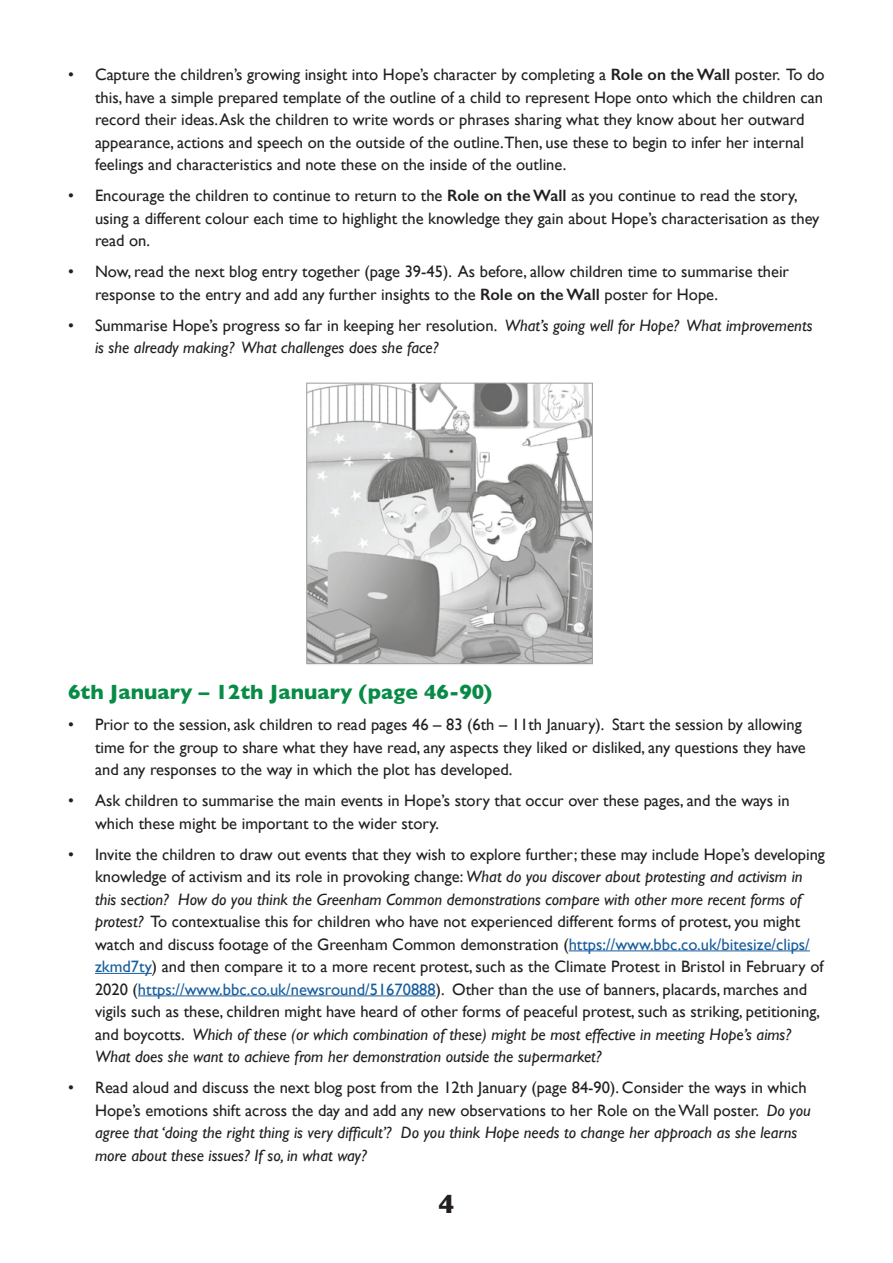
<style>
.page{position:relative;width:893px;height:1263px;background:#fff}
.page>*{position:absolute;margin:0;border:0;box-sizing:border-box;transform-origin:0 0}
.t1{font:700 27px "Gill Sans";color:#231f20}
.t2{font:700 21px "Gill Sans";color:#078b46}
.t3{font:16.5px/22.5px "Gill Sans";color:#231f20}
.t4{font:italic 16.5px/22.5px "Gill Sans";color:#231f20}
.s1{font-weight:600}
.s2{font-style:normal}
.s3{font-style:italic}
.s4{color:#175d9e}
</style>
<div class="page">
<hr style="left:569px;top:950px;width:241px;height:1px;background:#175d9e">
<hr style="left:95px;top:973px;width:57px;height:1px;background:#175d9e">
<hr style="left:138px;top:995px;width:298px;height:1px;background:#175d9e">
<img style="left:306px;top:382px;width:287px;height:283px">
<p class="t3" style="left:95px;top:63px;width:731px;text-indent:-27px">• Capture the children’s growing insight into Hope’s character by completing a <span class="s1">Role on the Wall</span> poster. To do this, have a simple prepared template of the outline of a child to represent Hope onto which the children can record their ideas. Ask the children to write words or phrases sharing what they know about her outward appearance, actions and speech on the outside of the outline.Then, use these to begin to infer her internal feelings and characteristics and note these on the inside of the outline.</p>
<p class="t3" style="left:95px;top:184px;width:726px;text-indent:-27px">• Encourage the children to continue to return to the <span class="s1">Role on the Wall</span> as you continue to read the story, using a different colour each time to highlight the knowledge they gain about Hope’s characterisation as they read on.</p>
<p class="t3" style="left:95px;top:260px;width:696px;text-indent:-27px">• Now, read the next blog entry together (page 39-45). As before, allow children time to summarise their response to the entry and add any further insights to the <span class="s1">Role on the Wall</span> poster for Hope.</p>
<p class="t4" style="left:95px;top:314px;width:719px;text-indent:-27px"><span class="s2">• Summarise Hope’s progress so far in keeping her resolution.</span> What’s going well for Hope? What improvements is she already making? What challenges does she face?</p>
<p class="t2" style="left:68px;top:675px;width:426px">6th January – 12th January (page 46-90)</p>
<p class="t3" style="left:95px;top:713px;width:712px;text-indent:-27px">• Prior to the session, ask children to read pages 46 – 83 (6th – 11th January). Start the session by allowing time for the group to share what they have read, any aspects they liked or disliked, any questions they have and any responses to the way in which the plot has developed.</p>
<p class="t3" style="left:95px;top:789px;width:696px;text-indent:-27px">• Ask children to summarise the main events in Hope’s story that occur over these pages, and the ways in which these might be important to the wider story.</p>
<p class="t3" style="left:95px;top:843px;width:731px;text-indent:-27px">• Invite the children to draw out events that they wish to explore further; these may include Hope’s developing knowledge of activism and its role in provoking change: <span class="s3">What do you discover about protesting and activism in this section? How do you think the Greenham Common demonstrations compare with other more recent forms of protest?</span> To contextualise this for children who have not experienced different forms of protest, you might watch and discuss footage of the Greenham Common demonstration (<span class="s4">https://www.bbc.co.uk/bitesize/clips/ zkmd7ty</span>) and then compare it to a more recent protest, such as the Climate Protest in Bristol in February of 2020 (<span class="s4">https://www.bbc.co.uk/newsround/51670888</span>). Other than the use of banners, placards, marches and vigils such as these, children might have heard of other forms of peaceful protest, such as striking, petitioning, and boycotts. <span class="s3">Which of these (or which combination of these) might be most effective in meeting Hope’s aims?<br>What does she want to achieve from her demonstration outside the supermarket?</span></p>
<p class="t3" style="left:95px;top:1076px;width:717px;text-indent:-27px">• Read aloud and discuss the next blog post from the 12th January (page 84-90). Consider the ways in which Hope’s emotions shift across the day and add any new observations to her Role on the Wall poster. <span class="s3">Do you agree that ‘doing the right thing is very difficult’? Do you think Hope needs to change her approach as she learns more about these issues? If so, in what way?</span></p>
<p class="t1" style="left:438px;top:1183px;width:18px">4</p>
</div>
